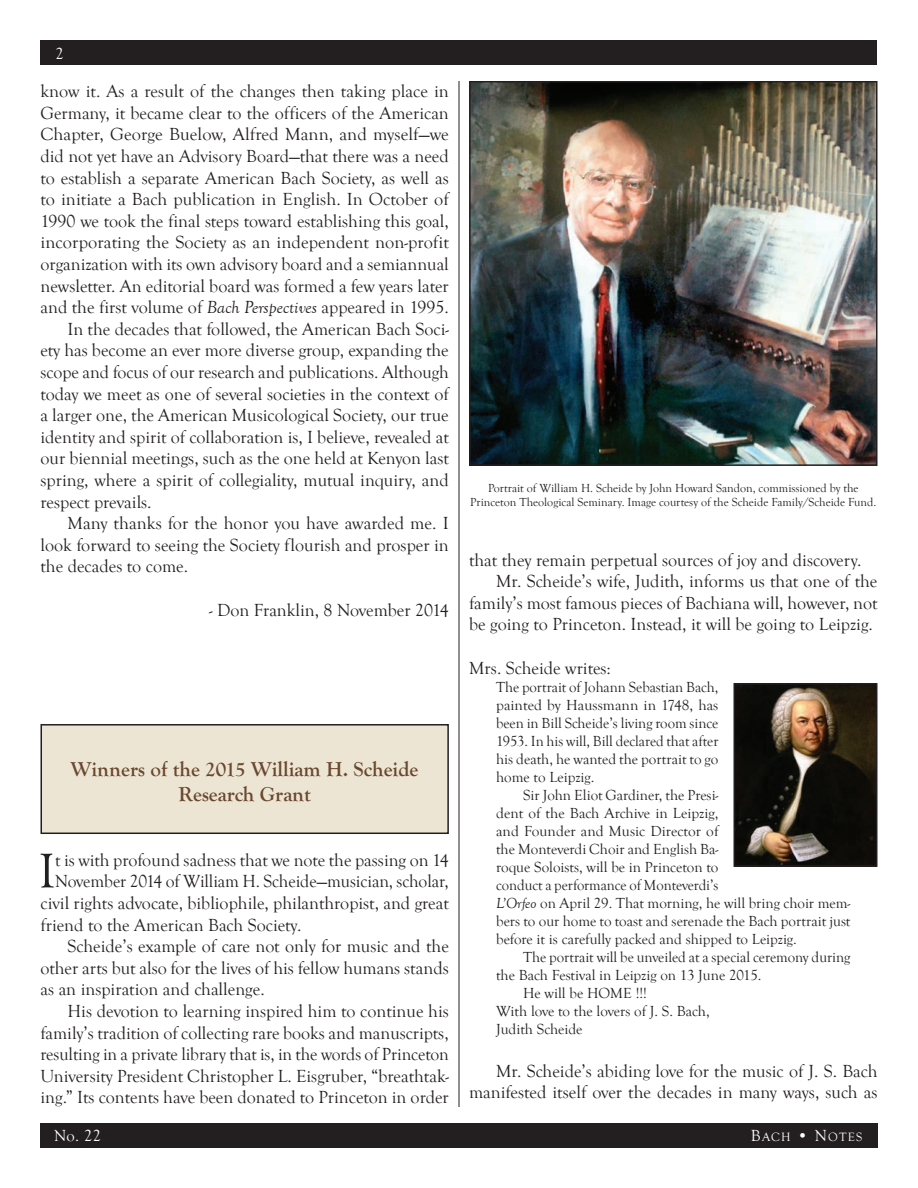
<style>
.page{position:relative;width:918px;height:1188px;background:#fff}
.page>*{position:absolute;margin:0;border:0;box-sizing:border-box;transform-origin:0 0}
.Normal_Drop_Cap{font:50.1px "Goudy Old Style T";color:#231f20}
.Article_Heading{font:700 21px/25.2px "Goudy Old Style T";color:#6a472f;text-align:center}
.Normal_Drop_Cap-2{font:18px/21.6px "Goudy Old Style T";color:#231f20;text-align:justify}
.Normal_-_Byline{font:18px "Goudy Old Style T";color:#231f20}
.t1{font:16.5px "Goudy Old Style T";color:#fff}
.t2{font:15px/18px "Goudy Old Style T";color:#231f20}
.t3{font:12.3px "Goudy Old Style T";letter-spacing:.1em;color:#fff}
.t4{font:12px/14.4px "Goudy Old Style T";color:#231f20;text-align:center}
.s1{font-style:italic}
.s2{font-size:16.5px}
</style>
<div class="page">
<div style="left:40px;top:1123px;width:837px;height:25px;background:#231f20"></div>
<div style="left:40px;top:40px;width:838px;height:25px;background:#231f20"></div>
<hr style="left:459px;top:81px;width:1px;height:1026px;background:#231f20">
<div style="left:41px;top:725px;width:407px;height:108px;background:#ece5d3"></div>
<div style="left:40px;top:724px;width:409px;height:110px;border:2px solid #231f20"></div>
<img style="left:472px;top:84px;width:403px;height:379px">
<div style="left:469px;top:81px;width:409px;height:385px;border:2px solid #231f20"></div>
<img style="left:736px;top:686px;width:138px;height:178px">
<div style="left:733px;top:683px;width:144px;height:184px;border:2px solid #231f20"></div>
<p class="t1" style="left:56px;top:44px;width:10px">2</p>
<p class="Normal_Drop_Cap-2" style="left:40px;top:81px;width:410px">know it. As a result of the changes then taking place in Germany, it became clear to the officers of the American Chapter, George Buelow, Alfred Mann, and myself—we did not yet have an Advisory Board—that there was a need to establish a separate American Bach Society, as well as to initiate a Bach publication in English. In October of 1990 we took the final steps toward establishing this goal, incorporating the Society as an independent non-profit organization with its own advisory board and a semiannual newsletter. An editorial board was formed a few years later and the first volume of <span class="s1">Bach Perspectives</span> appeared in 1995.</p>
<p class="Normal_Drop_Cap-2" style="left:40px;top:318px;width:410px;text-indent:27px">In the decades that followed, the American Bach Soci&shy;ety has become an ever more diverse group, expanding the scope and focus of our research and publications. Although today we meet as one of several societies in the context of a larger one, the American Musicological Society, our true identity and spirit of collaboration is, I believe, revealed at our biennial meetings, such as the one held at Kenyon last spring, where a spirit of collegiality, mutual inquiry, and respect prevails.</p>
<p class="Normal_Drop_Cap-2" style="left:40px;top:513px;width:410px;text-indent:27px">Many thanks for the honor you have awarded me. I look forward to seeing the Society flourish and prosper in the decades to come.</p>
<p class="Normal_-_Byline" style="left:209px;top:600px;width:241px">- Don Franklin, 8 November 2014</p>
<p class="Article_Heading" style="left:71px;top:757px;width:349px">Winners of the 2015 William H. Scheide<br>Research Grant</p>
<p class="Normal_Drop_Cap" style="left:39px;top:843px;width:18px">I</p>
<p class="Normal_Drop_Cap-2" style="left:55px;top:849px;width:395px">t is with profound sadness that we note the passing on 14</p>
<p class="Normal_Drop_Cap-2" style="left:55px;top:871px;width:395px">November 2014 of William H. Scheide—musician, scholar,</p>
<p class="Normal_Drop_Cap-2" style="left:40px;top:893px;width:410px">civil rights advocate, bibliophile, philanthropist, and great</p>
<p class="Normal_Drop_Cap-2" style="left:40px;top:914px;width:262px">friend to the American Bach Society.</p>
<p class="Normal_Drop_Cap-2" style="left:40px;top:936px;width:410px;text-indent:27px">Scheide’s example of care not only for music and the other arts but also for the lives of his fellow humans stands as an inspiration and challenge.</p>
<p class="Normal_Drop_Cap-2" style="left:40px;top:1001px;width:410px;text-indent:27px">His devotion to learning inspired him to continue his family’s tradition of collecting rare books and manuscripts, resulting in a private library that is, in the words of Princeton University President Christopher L. Eisgruber, “breathtak&shy;ing.” Its contents have been donated to Princeton in order</p>
<p class="t4" style="left:470px;top:481px;width:408px">Portrait of William H. Scheide by John Howard Sandon, commissioned by the<br>Princeton Theological Seminary. Image courtesy of the Scheide Family/Scheide Fund.</p>
<p class="Normal_Drop_Cap-2" style="left:469px;top:549px;width:394px">that they remain perpetual sources of joy and discovery.</p>
<p class="Normal_Drop_Cap-2" style="left:469px;top:571px;width:410px;text-indent:27px">Mr. Scheide’s wife, Judith, informs us that one of the family’s most famous pieces of Bachiana will, however, not be going to Princeton. Instead, it will be going to Leipzig.</p>
<p class="Normal_Drop_Cap-2" style="left:469px;top:657px;width:143px">Mrs. Scheide writes:</p>
<p class="t2" style="left:496px;top:678px;width:224px;text-align:justify">The portrait of Johann Sebastian Bach, painted by Haussmann in 1748, has been in Bill Scheide’s living room since 1953. In his will, Bill declared that after his death, he wanted the portrait to go home to Leipzig.</p>
<p class="t2" style="left:496px;top:786px;width:356px;text-indent:27px">Sir John Eliot Gardiner, the Presi-<br>dent of the Bach Archive in Leipzig,<br>and Founder and Music Director of<br>the Monteverdi Choir and English Ba-<br>roque Soloists, will be in Princeton to<br>conduct a performance of Monteverdi’s<br><span class="s1">L’Orfeo</span> on April 29. That morning, he will bring choir mem&shy;bers to our home to toast and serenade the Bach portrait just before it is carefully packed and shipped to Leipzig.</p>
<p class="t2" style="left:496px;top:948px;width:356px;text-indent:27px">The portrait will be unveiled at a special ceremony during the Bach Festival in Leipzig on 13 June 2015.</p>
<p class="t2" style="left:523px;top:984px;width:125px">He will be HOME !!!</p>
<p class="t2" style="left:496px;top:1002px;width:215px">With love to the lovers of J. S. Bach,</p>
<p class="t2" style="left:496px;top:1020px;width:88px">Judith Scheide</p>
<p class="Normal_Drop_Cap-2" style="left:469px;top:1061px;width:410px;text-align:right">Mr. Scheide’s abiding love for the music of J. S. Bach manifested itself over the decades in many ways, such as</p>
<p class="t1" style="left:54px;top:1127px;width:48px">No. 22</p>
<p class="t3" style="left:751px;top:1130px;width:113px"><span class="s2">B</span>ACH <span class="s2">• N</span>OTES</p>
</div>
